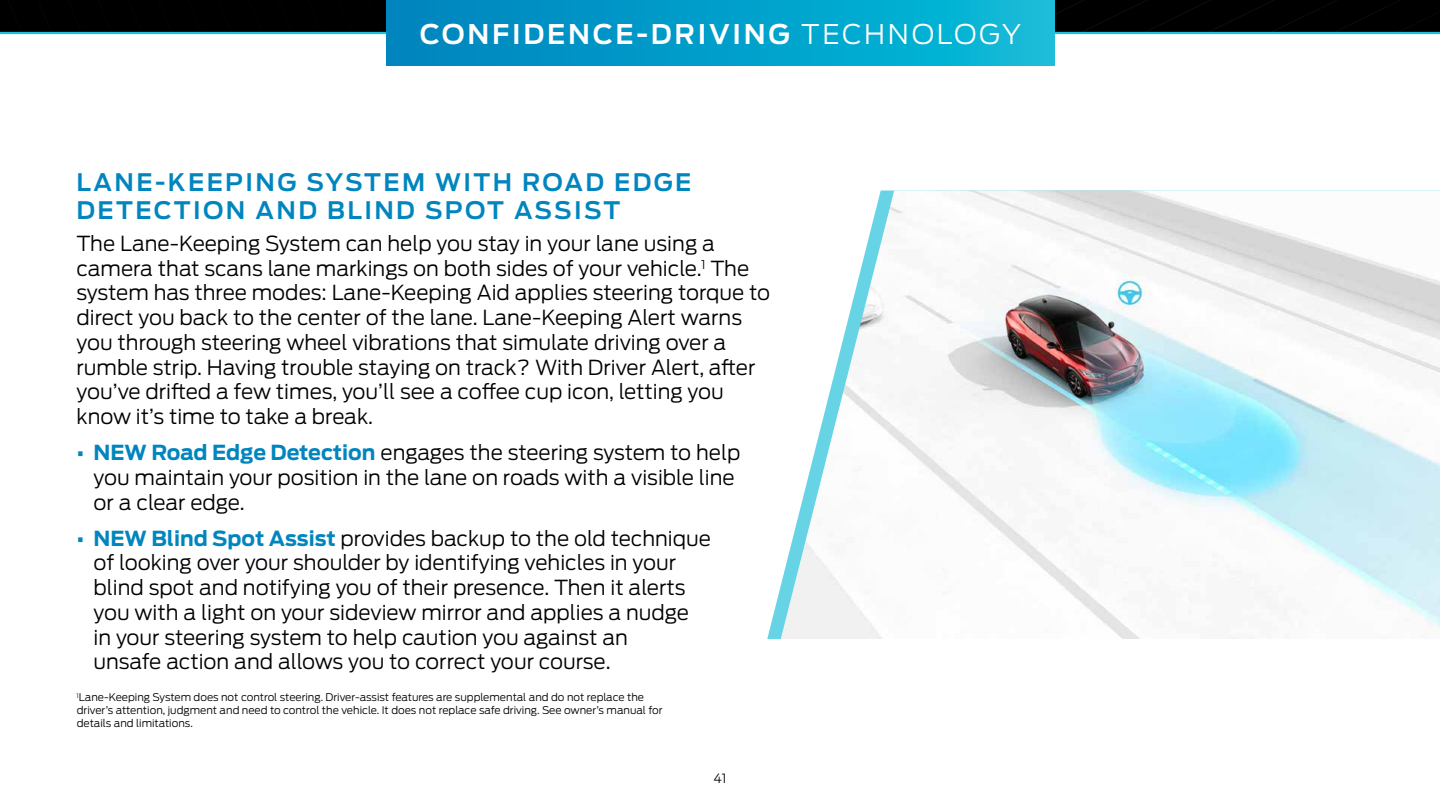
<style>
.page{position:relative;width:1440px;height:810px;background:#fff}
.page>*{position:absolute;margin:0;border:0;box-sizing:border-box;transform-origin:0 0}
.t1{font:600 27px "Ford Antenna";letter-spacing:.1em;color:#fff}
.t2{font:600 24px/28.8px "Ford Antenna";letter-spacing:.1em;color:#0085be}
.t3{font:300 20.62px/24.8px "Ford Antenna";color:#000}
.t4{font:300 12.67px "Ford Antenna";color:#000}
.t5{font:300 10.5px/12.6px "Ford Antenna";color:#000}
.s1{font-weight:300}
.s2{font-weight:700;color:#0085be}
</style>
<div class="page">
<div style="left:0;top:0;width:1440px;height:32px;background:#000"></div>
<hr style="left:0;top:32px;width:1440px;height:2px;background:#1fc0db">
<img style="left:781px;top:190px;width:659px;height:449px">
<svg style="left:386px;top:0;width:668px;height:66px;background:#029fca"></svg>
<h1 class="t1" style="left:420px;top:10px;width:603px">CONFIDENCE-DRIVING <span class="s1">TECHNOLOGY</span></h1>
<p class="t2" style="left:76px;top:165px;width:617px">LANE-KEEPING SYSTEM WITH ROAD EDGE<br>DETECTION AND BLIND SPOT ASSIST</p>
<p class="t3" style="left:76px;top:229px;width:695px">The Lane-Keeping System can help you stay in your lane using a camera that scans lane markings on both sides of your vehicle.<sup>1</sup> The system has three modes: Lane-Keeping Aid applies steering torque to direct you back to the center of the lane. Lane-Keeping Alert warns you through steering wheel vibrations that simulate driving over a rumble strip. Having trouble staying on track? With Driver Alert, after you’ve drifted a few times, you’ll see a coffee cup icon, letting you know it’s time to take a break.</p>
<p class="t3" style="left:94px;top:438px;width:648px;text-indent:-17px"><span class="s2">• NEW Road Edge Detection</span> engages the steering system to help you maintain your position in the lane on roads with a visible line or a clear edge.</p>
<p class="t3" style="left:94px;top:523px;width:619px;text-indent:-17px"><span class="s2">• NEW Blind Spot Assist</span> provides backup to the old technique of looking over your shoulder by identifying vehicles in your blind spot and notifying you of their presence. Then it alerts you with a light on your sideview mirror and applies a nudge in your steering system to help caution you against an<br>unsafe action and allows you to correct your course.</p>
<p class="t5" style="left:76px;top:690px;width:588px"><sup>1</sup>Lane-Keeping System does not control steering. Driver-assist features are supplemental and do not replace the driver’s attention, judgment and need to control the vehicle. It does not replace safe driving. See owner’s manual for details and limitations.</p>
<p class="t4" style="left:713px;top:768px;width:15px">41</p>
</div>
